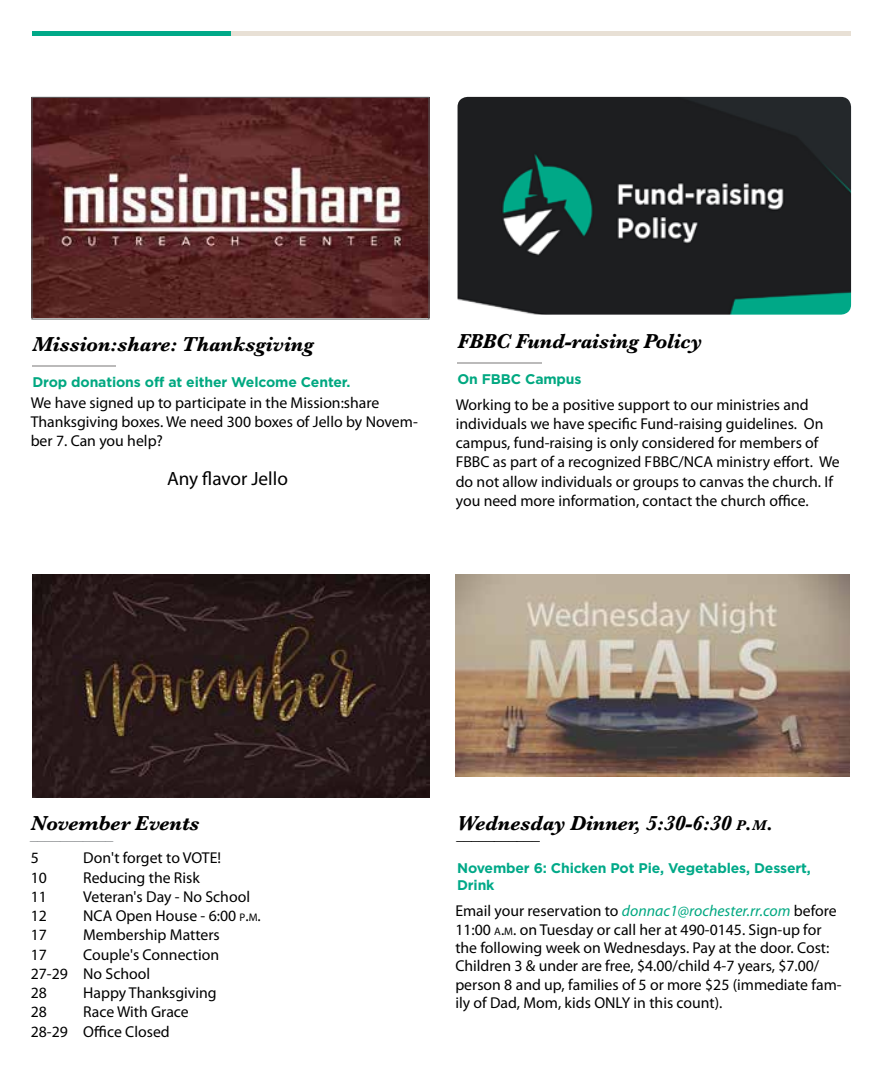
<style>
.page{position:relative;width:882px;height:1071px;background:#fff}
.page>*{position:absolute;margin:0;border:0;box-sizing:border-box;transform-origin:0 0}
.t1{font:italic 700 21px "Baskerville";letter-spacing:-.01em;color:#000}
.t2{font:19.25px "Myriad Pro";color:#000}
.t3{font:15.75px/19.2px "Myriad Pro";color:#000}
.t4{font:italic 700 15.75px "Baskerville";color:#939598}
.t5{font:italic 700 15.75px "Baskerville";color:#000}
.t6{font:700 14px "Gotham";letter-spacing:-.01em;color:#00a881}
.t7{font:700 14px/16.8px "Gotham";letter-spacing:-.01em;color:#00a988}
.s1{font-size:11.03px}
.s2{font-style:inherit}
.s3{font-size:14.7px}
.s4{font-style:italic;color:#00a881}
</style>
<div class="page">
<hr style="left:33px;top:32px;width:199px;height:4px;background:#00a988">
<hr style="left:232px;top:32px;width:619px;height:4px;background:#e8e0d5">
<hr style="left:32px;top:365px;width:84px;height:2px;background:#bbbaba">
<img style="left:34px;top:99px;width:393px;height:218px">
<div style="left:32px;top:97px;width:397px;height:222px;border:1px solid #5d6061"></div>
<img style="left:455px;top:575px;width:394px;height:202px">
<img style="left:32px;top:575px;width:397px;height:223px">
<img style="left:458px;top:97px;width:393px;height:218px">
<hr style="left:458px;top:362px;width:84px;height:2px;background:#bbbaba">
<h1 class="t1" style="left:32px;top:330px;width:283px">Mission:share: Thanksgiving</h1>
<p class="t6" style="left:32px;top:374px;width:319px">Drop donations off at either Welcome Center.</p>
<p class="t3" style="left:31px;top:393px;width:389px">We have signed up to participate in the Mission:share<br>Thanksgiving boxes. We need 300 boxes of Jello by Novem&shy;ber 7. Can you help?</p>
<p class="t2" style="left:167px;top:466px;width:122px">Any flavor Jello</p>
<h1 class="t1" style="left:458px;top:327px;width:246px">FBBC Fund-raising Policy</h1>
<p class="t6" style="left:458px;top:371px;width:126px">On FBBC Campus</p>
<p class="t3" style="left:456px;top:395px;width:385px">Working to be a positive support to our ministries and individuals we have specific Fund-raising guidelines. On campus, fund-raising is only considered for members of FBBC as part of a recognized FBBC/NCA ministry effort. We do not allow individuals or groups to canvas the church. If you need more information, contact the church office.</p>
<h1 class="t1" style="left:31px;top:809px;width:170px">November Events</h1>
<p class="t4" style="left:31px;top:824px;width:85px">___________</p>
<p class="t3" style="left:31px;top:848px;width:10px">5</p>
<p class="t3" style="left:83px;top:848px;width:140px">Don't forget to VOTE!</p>
<p class="t3" style="left:31px;top:868px;width:18px">10</p>
<p class="t3" style="left:83px;top:868px;width:118px">Reducing the Risk</p>
<p class="t3" style="left:31px;top:887px;width:18px">11</p>
<p class="t3" style="left:83px;top:887px;width:168px">Veteran's Day - No School</p>
<p class="t3" style="left:31px;top:906px;width:18px">12</p>
<p class="t3" style="left:83px;top:906px;width:179px">NCA Open House - 6:00 <span class="s1">P</span><span class="s2">.</span><span class="s1">M</span>.</p>
<p class="t3" style="left:31px;top:925px;width:18px">17</p>
<p class="t3" style="left:83px;top:925px;width:138px">Membership Matters</p>
<p class="t3" style="left:31px;top:945px;width:18px">17</p>
<p class="t3" style="left:31px;top:945px;width:190px;text-indent:52px">Couple's Connection<br>27-29 No School<br>28</p>
<p class="t3" style="left:83px;top:983px;width:135px">Happy Thanksgiving</p>
<p class="t3" style="left:31px;top:1002px;width:160px;text-indent:52px">Race With Grace<br>28-29 Office Closed</p>
<p class="t3" style="left:31px;top:1002px;width:18px">28</p>
<h1 class="t1" style="left:457px;top:809px;width:318px">Wednesday Dinner, 5:30-6:30 <span class="s3">p</span><span class="s2">.</span><span class="s3">m</span>.</h1>
<p class="t5" style="left:457px;top:824px;width:85px">___________</p>
<p class="t7" style="left:457px;top:860px;width:355px">November 6: Chicken Pot Pie, Vegetables, Dessert,<br>Drink</p>
<p class="t3" style="left:455px;top:902px;width:388px;line-height:18.4px">Email your reservation to <span class="s4">donnac1@rochester.rr.com</span> before 11:00 <span class="s1">A</span><span class="s2">.</span><span class="s1">M</span>. on Tuesday or call her at 490-0145. Sign-up for the following week on Wednesdays. Pay at the door. Cost:<br>Children 3 &amp; under are free, $4.00/child 4-7 years, $7.00/ person 8 and up, families of 5 or more $25 (immediate fam&shy;ily of Dad, Mom, kids ONLY in this count).</p>
</div>
